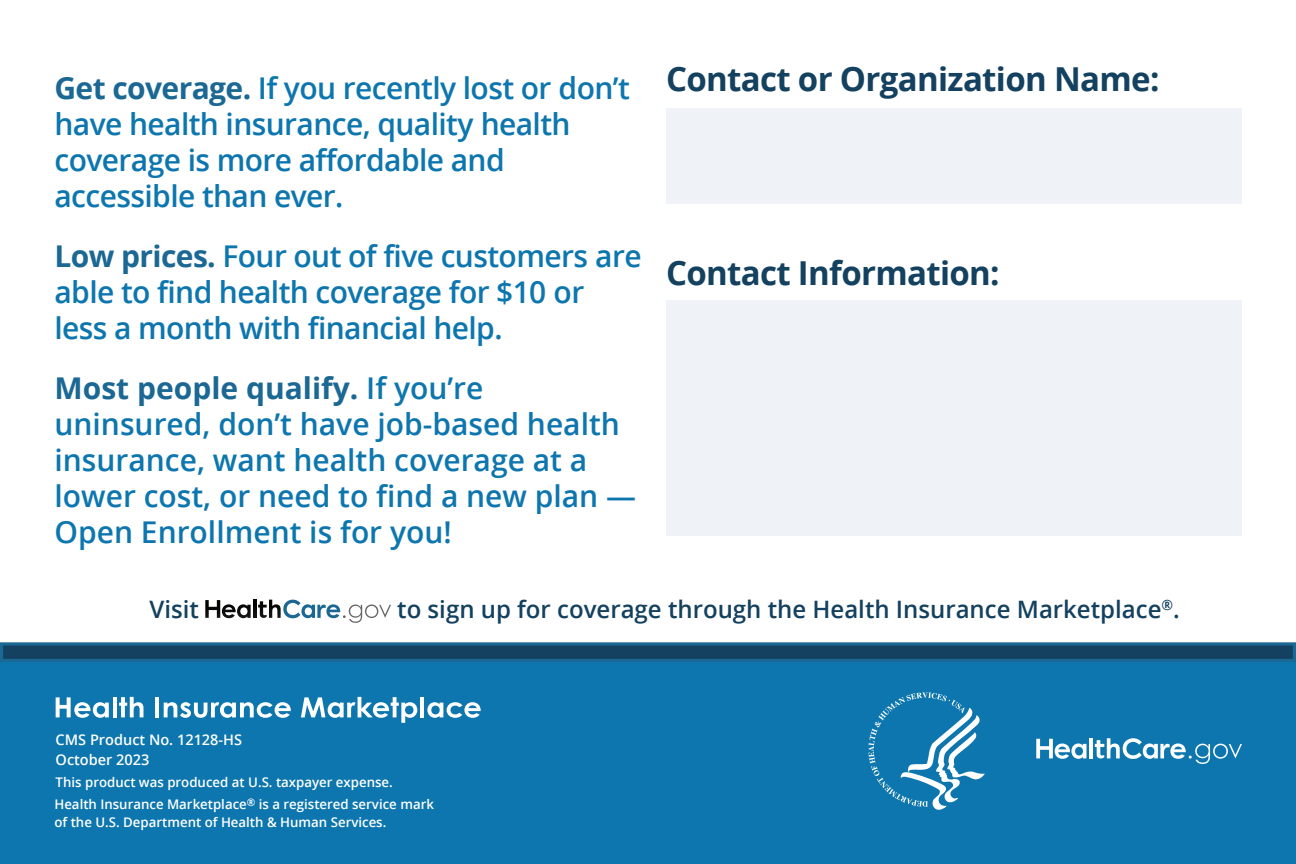
<style>
.page{position:relative;width:1296px;height:864px;background:#fff}
.page>*{position:absolute;margin:0;border:0;box-sizing:border-box;transform-origin:0 0}
.H2_-_NO_BOX{font:700 33px "Open Sans";letter-spacing:-.02em;color:#13415f}
.H2_-_NO_BOX-2{font:600 30px/36px "Open Sans";letter-spacing:-.02em;color:#0d76ae}
.H2_-_NO_BOX-3{font:600 30px/36px "Open Sans";color:#0d76ae}
.t1{font:600 24px "Open Sans";color:#13415f}
.Taxpayer_Expense{font:600 14.4px "Open Sans";color:#fff}
.Taxpayer_Expense-2{font:600 13.2px/17.7px "Open Sans";color:#fff}
.s1{font-weight:700;color:#1a6893}
</style>
<div class="page">
<div style="left:666px;top:300px;width:576px;height:236px;background:#eff3f8"></div>
<div style="left:0;top:656px;width:1296px;height:208px;background:#0d76ae"></div>
<svg style="left:1036px;top:739px;width:51px;height:20px"></svg>
<hr style="left:1089px;top:738px;width:4px;height:20px;background:#fff">
<svg style="left:1095px;top:738px;width:147px;height:26px"></svg>
<div style="left:2px;top:644px;width:1292px;height:16px;background:#13415f"></div>
<div style="left:0;top:642px;width:1296px;height:20px;border:3px solid #1a6893"></div>
<svg style="left:868px;top:692px;width:117px;height:118px"></svg>
<svg style="left:56px;top:697px;width:53px;height:21px"></svg>
<hr style="left:113px;top:697px;width:4px;height:20px;background:#fff">
<svg style="left:119px;top:697px;width:24px;height:20px"></svg>
<hr style="left:155px;top:697px;width:4px;height:20px;background:#fff">
<svg style="left:164px;top:702px;width:127px;height:16px"></svg>
<svg style="left:301px;top:697px;width:116px;height:26px"></svg>
<hr style="left:420px;top:697px;width:4px;height:20px;background:#fff">
<svg style="left:427px;top:702px;width:54px;height:16px"></svg>
<div style="left:666px;top:108px;width:576px;height:96px;background:#eff3f8"></div>
<svg style="left:205px;top:600px;width:46px;height:18px"></svg>
<svg style="left:253px;top:600px;width:3px;height:18px"></svg>
<svg style="left:258px;top:600px;width:133px;height:23px"></svg>
<h2 class="H2_-_NO_BOX-2" style="left:55px;top:70px;width:577px"><span class="s1">Get coverage.</span> If you recently lost or don’t have health insurance, quality health coverage is more affordable and accessible than ever.</h2>
<h2 class="H2_-_NO_BOX-2" style="left:55px;top:239px;width:589px"><span class="s1">Low prices.</span> Four out of five customers are able to find health coverage for $10 or less a month with financial help.</h2>
<h2 class="H2_-_NO_BOX-3" style="left:55px;top:371px;width:583px"><span class="s1">Most people qualify.</span> If you’re uninsured, don’t have job-based health insurance, want health coverage at a lower cost, or need to find a new plan — Open Enrollment is for you!</h2>
<h2 class="H2_-_NO_BOX" style="left:666px;top:60px;width:495px">Contact or Organization Name:</h2>
<h2 class="H2_-_NO_BOX" style="left:666px;top:254px;width:335px">Contact Information:</h2>
<h4 class="t1" style="left:150px;top:595px;width:51px">Visit</h4>
<h4 class="t1" style="left:397px;top:595px;width:784px">to sign up for coverage through the Health Insurance Marketplace<sup>®</sup>.</h4>
<p class="Taxpayer_Expense" style="left:56px;top:732px;width:188px">CMS Product No. 12128-HS</p>
<p class="Taxpayer_Expense" style="left:56px;top:751px;width:95px">October 2023</p>
<p class="Taxpayer_Expense-2" style="left:56px;top:774px;width:339px">This product was produced at U.S. taxpayer expense.</p>
<p class="Taxpayer_Expense-2" style="left:54px;top:795px;width:381px">Health Insurance Marketplace<sup>®</sup> is a registered service mark of the U.S. Department of Health &amp; Human Services.</p>
</div>
